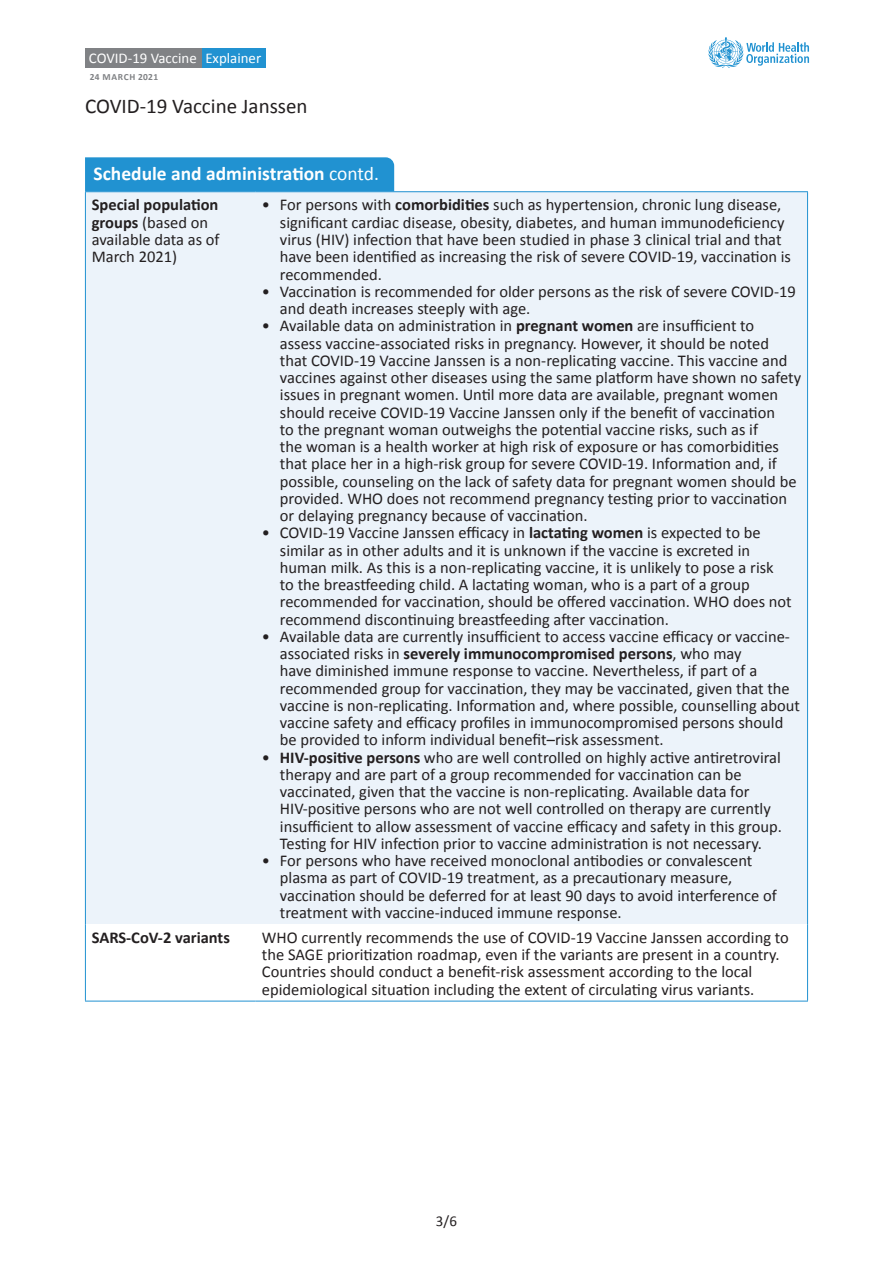
<style>
.page{position:relative;width:893px;height:1263px;background:#fff}
.page>*{position:absolute;margin:0;border:0;box-sizing:border-box;transform-origin:0 0}
.t1{font:21px "Calibri";color:#231f20}
.Table_text{font:700 19.5px "Calibri";color:#fff}
.Table_bullet_level_1{font:16.5px/17.2px "Calibri";color:#231f20}
.Table_text-2{font:16.5px/17.2px "Calibri";color:#231f20}
.Table_text-3{font:700 16.5px "Calibri";color:#231f20}
.t2{font:15px "Calibri";color:#231f20}
.t3{font:14.85px "Calibri";color:#fff}
.t4{font:700 9.45px "Calibri";letter-spacing:.045em;color:#808285}
.s1{font-weight:400}
.s2{font-weight:700}
</style>
<div class="page">
<svg style="left:708px;top:37px;width:101px;height:31px"></svg>
<div style="left:86px;top:48px;width:121px;height:20px;background:#808285"></div>
<div style="left:202px;top:48px;width:63px;height:20px;background:#2192d1"></div>
<div style="left:85px;top:192px;width:170px;height:732px;background:#ecf3fa"></div>
<div style="left:255px;top:192px;width:552px;height:732px;background:#ecf3fa"></div>
<hr style="left:85px;top:192px;width:1px;height:732px;background:#2192d1">
<hr style="left:807px;top:192px;width:1px;height:732px;background:#2192d1">
<hr style="left:85px;top:924px;width:1px;height:77px;background:#2192d1">
<hr style="left:807px;top:924px;width:1px;height:77px;background:#2192d1">
<hr style="left:85px;top:1001px;width:170px;height:1px;background:#2192d1">
<hr style="left:255px;top:1001px;width:553px;height:1px;background:#2192d1">
<hr style="left:85px;top:191px;width:170px;height:1px;background:#2192d1">
<hr style="left:255px;top:191px;width:553px;height:1px;background:#2192d1">
<div style="left:85px;top:157px;width:309px;height:34px;background:#2192d1"></div>
<p class="t3" style="left:89px;top:48px;width:174px">COVID-19 Vaccine Explainer</p>
<p class="t1" style="left:85px;top:92px;width:224px">COVID-19 Vaccine Janssen</p>
<p class="t4" style="left:90px;top:70px;width:70px">24 MARCH 2021</p>
<p class="Table_text" style="left:94px;top:160px;width:287px">Schedule and administration <span class="s1">contd.</span></p>
<p class="Table_text-2" style="left:92px;top:196px;width:129px"><span class="s2">Special population groups</span> (based on available data as of<br>March 2021)</p>
<p class="Table_bullet_level_1" style="left:280px;top:196px;width:513px;text-indent:-18px">• For persons with <span class="s2">comorbidities</span> such as hypertension, chronic lung disease, significant cardiac disease, obesity, diabetes, and human immunodeficiency virus (HIV) infection that have been studied in phase 3 clinical trial and that have been identified as increasing the risk of severe COVID-19, vaccination is recommended.</p>
<p class="Table_bullet_level_1" style="left:280px;top:282px;width:517px;text-indent:-18px">• Vaccination is recommended for older persons as the risk of severe COVID-19 and death increases steeply with age.</p>
<p class="Table_bullet_level_1" style="left:280px;top:317px;width:523px;text-indent:-18px">• Available data on administration in <span class="s2">pregnant women</span> are insufficient to<br>assess vaccine-associated risks in pregnancy. However, it should be noted<br>that COVID-19 Vaccine Janssen is a non-replicating vaccine. This vaccine and vaccines against other diseases using the same platform have shown no safety issues in pregnant women. Until more data are available, pregnant women should receive COVID-19 Vaccine Janssen only if the benefit of vaccination<br>to the pregnant woman outweighs the potential vaccine risks, such as if<br>the woman is a health worker at high risk of exposure or has comorbidities that place her in a high-risk group for severe COVID-19. Information and, if possible, counseling on the lack of safety data for pregnant women should be provided. WHO does not recommend pregnancy testing prior to vaccination or delaying pregnancy because of vaccination.</p>
<p class="Table_bullet_level_1" style="left:280px;top:524px;width:513px;text-indent:-18px">• COVID-19 Vaccine Janssen efficacy in <span class="s2">lactating women</span> is expected to be similar as in other adults and it is unknown if the vaccine is excreted in human milk. As this is a non-replicating vaccine, it is unlikely to pose a risk to the breastfeeding child. A lactating woman, who is a part of a group recommended for vaccination, should be offered vaccination. WHO does not recommend discontinuing breastfeeding after vaccination.</p>
<p class="Table_bullet_level_1" style="left:280px;top:627px;width:522px;text-indent:-18px">• Available data are currently insufficient to access vaccine efficacy or vaccine&shy;associated risks in <span class="s2">severely immunocompromised persons</span>, who may<br>have diminished immune response to vaccine. Nevertheless, if part of a recommended group for vaccination, they may be vaccinated, given that the vaccine is non-replicating. Information and, where possible, counselling about vaccine safety and efficacy profiles in immunocompromised persons should be provided to inform individual benefit–risk assessment.</p>
<p class="Table_bullet_level_1" style="left:280px;top:748px;width:503px;text-indent:-18px">• <span class="s2">HIV-positive persons</span> who are well controlled on highly active antiretroviral therapy and are part of a group recommended for vaccination can be vaccinated, given that the vaccine is non-replicating. Available data for HIV-positive persons who are not well controlled on therapy are currently insufficient to allow assessment of vaccine efficacy and safety in this group.<br>Testing for HIV infection prior to vaccine administration is not necessary.</p>
<p class="Table_bullet_level_1" style="left:280px;top:851px;width:498px;text-indent:-18px">• For persons who have received monoclonal antibodies or convalescent plasma as part of COVID-19 treatment, as a precautionary measure, vaccination should be deferred for at least 90 days to avoid interference of treatment with vaccine-induced immune response.</p>
<p class="Table_text-3" style="left:92px;top:926px;width:140px">SARS-CoV-2 variants</p>
<p class="Table_text-2" style="left:262px;top:928px;width:529px">WHO currently recommends the use of COVID-19 Vaccine Janssen according to the SAGE prioritization roadmap, even if the variants are present in a country.<br>Countries should conduct a benefit-risk assessment according to the local epidemiological situation including the extent of circulating virus variants.</p>
<p class="t2" style="left:436px;top:1211px;width:22px">3/6</p>
</div>
